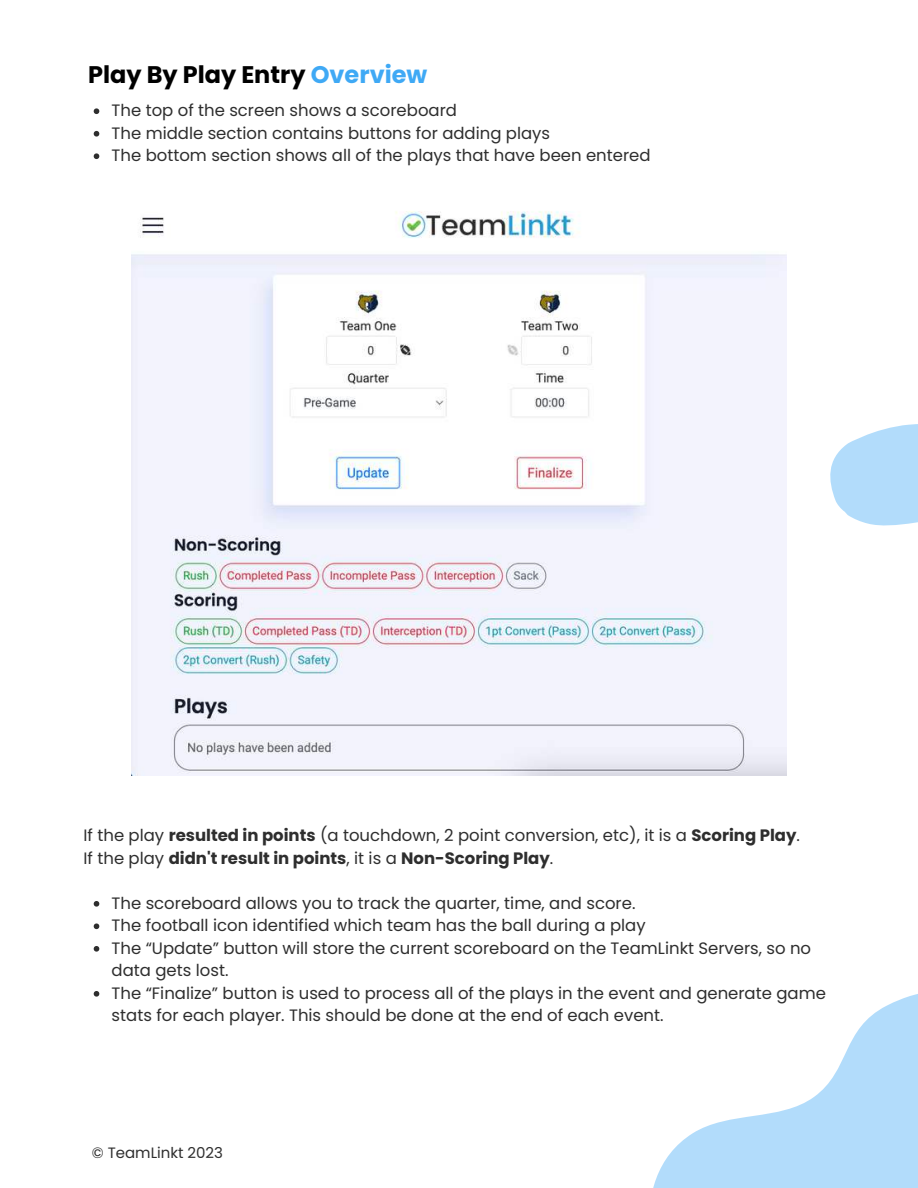
<style>
.page{position:relative;width:918px;height:1188px;background:#fff}
.page>*{position:absolute;margin:0;border:0;box-sizing:border-box;transform-origin:0 0}
.t1{font:700 24px "Poppins";color:#000}
.t2{font:16.5px/22.5px "Poppins";color:#2e2e2e}
.t3{font:15px "Poppins";color:#2e2e2e}
.s1{color:#3fa9f5}
.s2{font-weight:700}
</style>
<div class="page">
<svg style="left:653px;top:994px;width:265px;height:194px;fill:#b2dcfb"></svg>
<svg style="left:830px;top:424px;width:88px;height:102px"></svg>
<img style="left:131px;top:211px;width:656px;height:565px">
<svg style="left:94px;top:108px;width:5px;height:6px"></svg>
<svg style="left:94px;top:131px;width:5px;height:6px"></svg>
<svg style="left:94px;top:153px;width:5px;height:6px"></svg>
<svg style="left:94px;top:901px;width:5px;height:6px"></svg>
<svg style="left:94px;top:923px;width:5px;height:6px"></svg>
<svg style="left:94px;top:946px;width:5px;height:6px"></svg>
<svg style="left:94px;top:991px;width:5px;height:6px"></svg>
<h1 class="t1" style="left:88px;top:61px;width:341px">Play By Play Entry <span class="s1">Overview</span></h1>
<p class="t2" style="left:112px;top:99px;width:540px">The top of the screen shows a scoreboard<br>The middle section contains buttons for adding plays<br>The bottom section shows all of the plays that have been entered</p>
<p class="t2" style="left:84px;top:824px;width:718px">If the play <span class="s2">resulted in points</span> (a touchdown, 2 point conversion, etc), it is a <span class="s2">Scoring Play</span>.<br>If the play <span class="s2">didn't result in points</span>, it is a <span class="s2">Non-Scoring Play</span>.</p>
<p class="t2" style="left:112px;top:892px;width:716px">The scoreboard allows you to track the quarter, time, and score.<br>The football icon identified which team has the ball during a play<br>The “Update” button will store the current scoreboard on the TeamLinkt Servers, so no data gets lost.<br>The “Finalize” button is used to process all of the plays in the event and generate game stats for each player. This should be done at the end of each event.</p>
<p class="t3" style="left:92px;top:1144px;width:133px">© TeamLinkt 2023</p>
</div>
